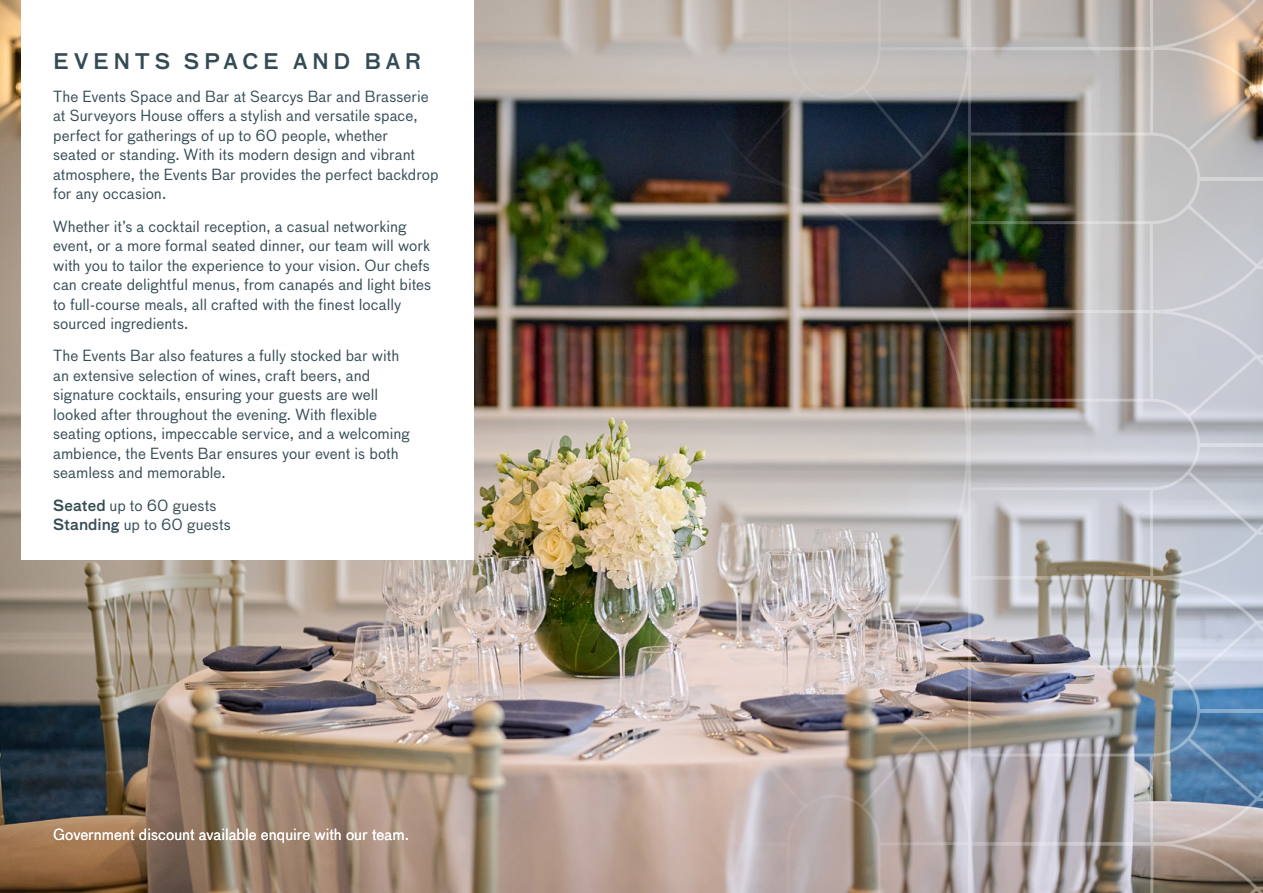
<style>
.page{position:relative;width:1263px;height:893px;background:#fff}
.page>*{position:absolute;margin:0;border:0;box-sizing:border-box;transform-origin:0 0}
.Subheading{font:500 21px "Bau OT";letter-spacing:.21em;color:#354b54}
.Dish__space_after{font:15px/19.5px "Bau OT";letter-spacing:.005em;color:#354b54}
.Dish__space_after-2{font:15px "Bau OT";color:#fff}
.s1{font-weight:500}
</style>
<div class="page">
<img style="left:0;top:0;width:697px;height:893px">
<div style="left:21px;top:0;width:453px;height:560px;background:#fff"></div>
<img style="left:697px;top:0;width:566px;height:893px">
<p class="Subheading" style="left:53px;top:48px;width:370px">EVENTS SPACE AND BAR</p>
<p class="Dish__space_after" style="left:53px;top:86px;width:387px">The Events Space and Bar at Searcys Bar and Brasserie at Surveyors House offers a stylish and versatile space, perfect for gatherings of up to 60 people, whether<br>seated or standing. With its modern design and vibrant atmosphere, the Events Bar provides the perfect backdrop for any occasion.</p>
<p class="Dish__space_after" style="left:53px;top:216px;width:380px">Whether it’s a cocktail reception, a casual networking event, or a more formal seated dinner, our team will work with you to tailor the experience to your vision. Our chefs can create delightful menus, from canapés and light bites to full-course meals, all crafted with the finest locally sourced ingredients.</p>
<p class="Dish__space_after" style="left:53px;top:346px;width:358px">The Events Bar also features a fully stocked bar with an extensive selection of wines, craft beers, and signature cocktails, ensuring your guests are well looked after throughout the evening. With flexible seating options, impeccable service, and a welcoming ambience, the Events Bar ensures your event is both seamless and memorable.</p>
<p class="Dish__space_after" style="left:53px;top:495px;width:179px"><span class="s1">Seated</span> up to 60 guests<br><span class="s1">Standing</span> up to 60 guests</p>
<p class="Dish__space_after-2" style="left:53px;top:825px;width:357px">Government discount available enquire with our team.</p>
</div>
